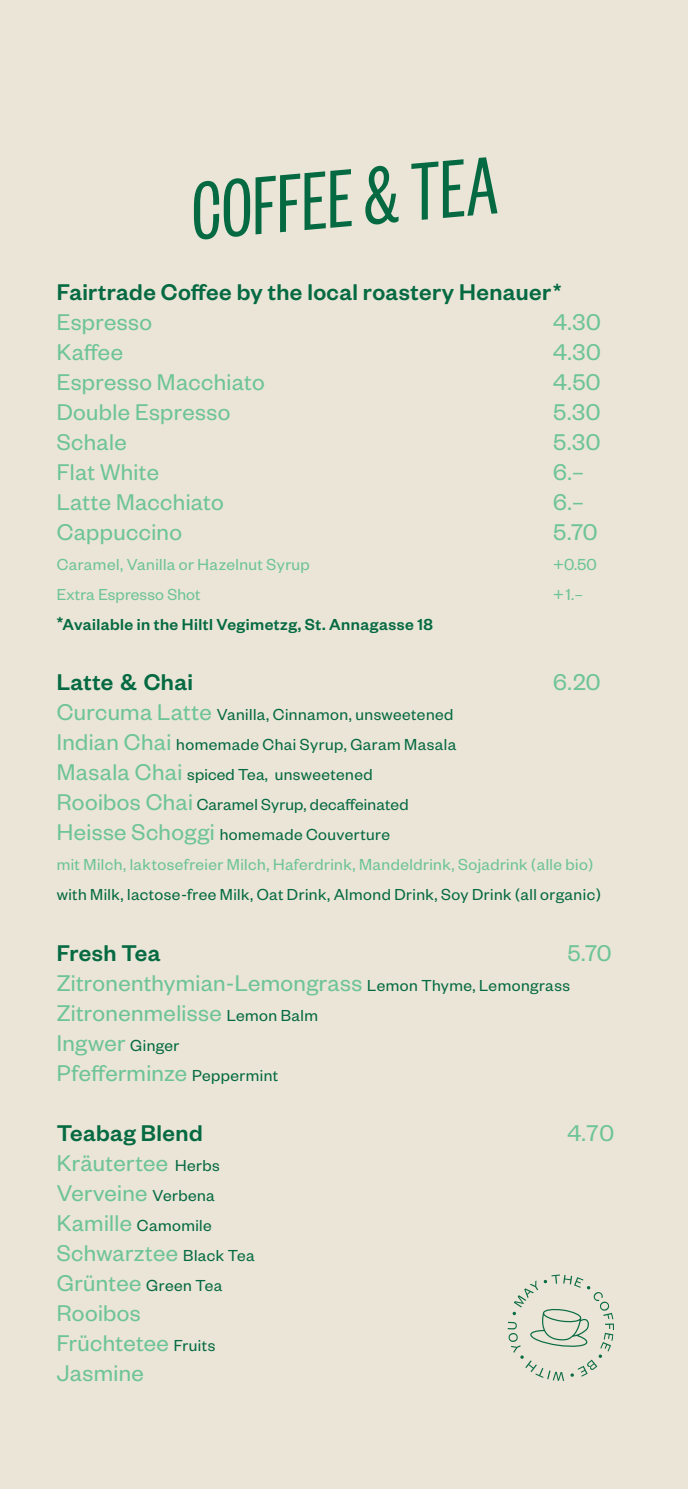
<style>
.page{position:relative;width:688px;height:1489px;background:#fff}
.page>*{position:absolute;margin:0;border:0;box-sizing:border-box;transform-origin:0 0}
.Lauftext{font:condensed 90px "Founders Grotesk X";color:#056a42}
.Lauftext-2{font:25px "Founders Grotesk";letter-spacing:.015em;color:#6dc494}
.Untertitel_Innen{font:25px "Founders Grotesk";letter-spacing:.015em;color:#6dc494}
.Lauftext-3{font:500 25px "Founders Grotesk";letter-spacing:.015em;color:#056a42}
.Untertitel_Innen-2{font:500 25px "Founders Grotesk";letter-spacing:.015em;color:#056a42}
.Lauftext-4{font:17.5px "Founders Grotesk";letter-spacing:.025em;color:#056a42}
.Lauftext-5{font:17.5px "Founders Grotesk";letter-spacing:.025em;color:#6dc494}
.Lauftext-6{font:500 17.5px "Founders Grotesk";letter-spacing:.025em;color:#056a42}
.s1{font-size:22.5px}
.s2{font-size:25px;color:#6dc494}
.s3{font-size:17.5px;color:#056a42}
</style>
<div class="page">
<div style="left:0;top:0;width:687px;height:1488px;background:#eae5d7"></div>
<svg style="left:507px;top:1274px;width:107px;height:106px"></svg>
<p class="Lauftext" style="left:185px;top:161px;width:308px;rotate:-5deg">COFFEE &amp; TEA</p>
<p class="Lauftext-3" style="left:57px;top:276px;width:506px">Fairtrade Coffee by the local roastery Henauer<span class="s1">*</span></p>
<p class="Untertitel_Innen" style="left:57px;top:307px;width:97px">Espresso</p>
<p class="Untertitel_Innen" style="left:553px;top:307px;width:49px">4.30</p>
<p class="Untertitel_Innen" style="left:57px;top:337px;width:68px">Kaffee</p>
<p class="Untertitel_Innen" style="left:553px;top:337px;width:49px">4.30</p>
<p class="Lauftext-2" style="left:57px;top:367px;width:209px">Espresso Macchiato</p>
<p class="Lauftext-2" style="left:553px;top:367px;width:49px">4.50</p>
<p class="Lauftext-2" style="left:57px;top:397px;width:175px">Double Espresso</p>
<p class="Lauftext-2" style="left:553px;top:397px;width:49px">5.30</p>
<p class="Lauftext-2" style="left:57px;top:427px;width:71px">Schale</p>
<p class="Lauftext-2" style="left:553px;top:427px;width:49px">5.30</p>
<p class="Untertitel_Innen" style="left:57px;top:457px;width:104px">Flat White</p>
<p class="Untertitel_Innen" style="left:553px;top:457px;width:33px">6.–</p>
<p class="Lauftext-2" style="left:57px;top:487px;width:168px">Latte Macchiato</p>
<p class="Lauftext-2" style="left:553px;top:487px;width:33px">6.–</p>
<p class="Lauftext-2" style="left:57px;top:517px;width:127px">Cappuccino</p>
<p class="Lauftext-2" style="left:553px;top:517px;width:46px">5.70</p>
<p class="Lauftext-5" style="left:57px;top:554px;width:254px">Caramel, Vanilla or Hazelnut Syrup</p>
<p class="Lauftext-5" style="left:553px;top:554px;width:45px">+0.50</p>
<p class="Lauftext-5" style="left:57px;top:584px;width:145px">Extra Espresso Shot</p>
<p class="Lauftext-5" style="left:553px;top:584px;width:31px">+1.–</p>
<p class="Lauftext-6" style="left:57px;top:613px;width:377px">*Available in the Hiltl Vegimetzg, St. Annagasse 18</p>
<p class="Untertitel_Innen-2" style="left:57px;top:666px;width:138px">Latte &amp; Chai</p>
<p class="Untertitel_Innen" style="left:553px;top:667px;width:49px">6.20</p>
<p class="Lauftext-4" style="left:57px;top:704px;width:398px"><span class="s2">Curcuma Latte</span> Vanilla, Cinnamon, unsweetened</p>
<p class="Lauftext-4" style="left:57px;top:734px;width:401px"><span class="s2">Indian Chai</span> homemade Chai Syrup, Garam Masala</p>
<p class="Lauftext-4" style="left:57px;top:764px;width:317px"><span class="s2">Masala Chai</span> spiced Tea, unsweetened</p>
<p class="Lauftext-4" style="left:57px;top:794px;width:353px"><span class="s2">Rooibos Chai</span> Caramel Syrup, decaffeinated</p>
<p class="Lauftext-4" style="left:57px;top:824px;width:334px"><span class="s2">Heisse Schoggi</span> homemade Couverture</p>
<p class="Lauftext-5" style="left:57px;top:854px;width:537px">mit Milch, laktosefreier Milch, Haferdrink, Mandeldrink, Sojadrink (alle bio)</p>
<p class="Lauftext-4" style="left:57px;top:884px;width:545px">with Milk, lactose-free Milk, Oat Drink, Almond Drink, Soy Drink (all organic)</p>
<p class="Untertitel_Innen-2" style="left:57px;top:936px;width:105px">Fresh Tea</p>
<p class="Untertitel_Innen" style="left:567px;top:937px;width:46px">5.70</p>
<p class="Lauftext-2" style="left:57px;top:967px;width:514px">Zitronenthymian-Lemongrass <span class="s3">Lemon Thyme, Lemongrass</span></p>
<p class="Lauftext-2" style="left:57px;top:997px;width:263px">Zitronenmelisse <span class="s3">Lemon Balm</span></p>
<p class="Lauftext-2" style="left:57px;top:1027px;width:124px">Ingwer <span class="s3">Ginger</span></p>
<p class="Lauftext-2" style="left:57px;top:1057px;width:223px">Pfefferminze <span class="s3">Peppermint</span></p>
<p class="Untertitel_Innen-2" style="left:57px;top:1116px;width:147px">Teabag Blend</p>
<p class="Untertitel_Innen" style="left:567px;top:1117px;width:48px">4.70</p>
<p class="Lauftext-2" style="left:57px;top:1147px;width:164px">Kräutertee <span class="s3">Herbs</span></p>
<p class="Lauftext-2" style="left:57px;top:1177px;width:160px">Verveine <span class="s3">Verbena</span></p>
<p class="Lauftext-4" style="left:57px;top:1214px;width:156px"><span class="s2">Kamille</span> Camomile</p>
<p class="Lauftext-2" style="left:57px;top:1237px;width:199px">Schwarztee <span class="s3">Black Tea</span></p>
<p class="Lauftext-4" style="left:57px;top:1274px;width:167px"><span class="s2">Grüntee</span> Green Tea</p>
<p class="Lauftext-2" style="left:57px;top:1297px;width:85px">Rooibos</p>
<p class="Lauftext-2" style="left:57px;top:1327px;width:160px">Früchtetee <span class="s3">Fruits</span></p>
<p class="Lauftext-2" style="left:57px;top:1357px;width:89px">Jasmine</p>
</div>
